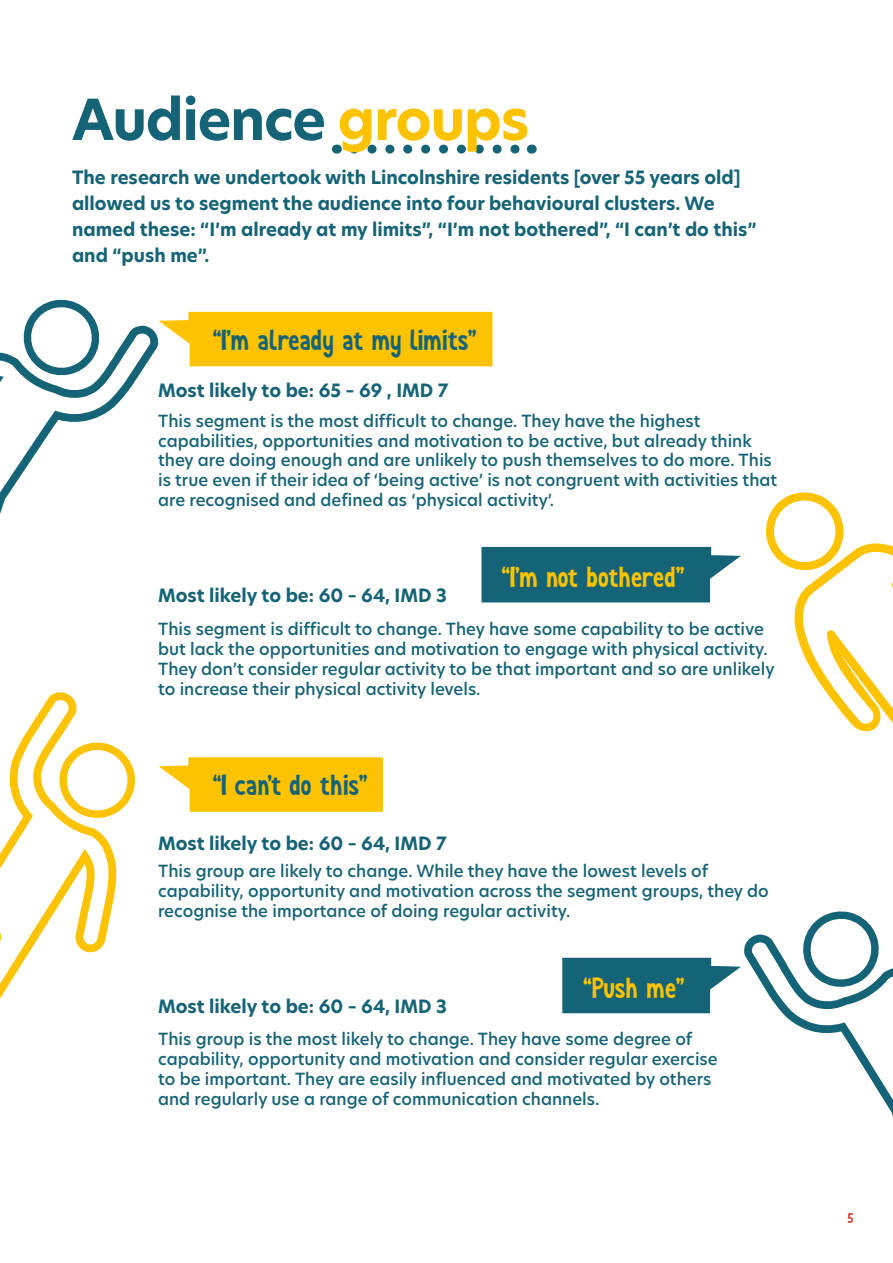
<style>
.page{position:relative;width:893px;height:1263px;background:#fff}
.page>*{position:absolute;margin:0;border:0;box-sizing:border-box;transform-origin:0 0}
.t1{font:700 55.35px "Hero New";letter-spacing:-.02em;color:#156376}
.t2{font:29.25px "Joy For Fun";letter-spacing:-.04em;color:#156376}
.t3{font:29.25px "Joy For Fun";letter-spacing:-.05em;color:#fdc300}
.t4{font:700 18px/25.8px "Hero New";color:#156376}
.t5{font:500 16.5px/19.8px "Hero New";color:#156376}
.t6{font:14.1px "Joy For Fun";color:#ce2b1f}
.s1{color:#fdc300}
</style>
<div class="page">
<svg style="left:159px;top:312px;width:333px;height:54px;background:#fdc712"></svg>
<svg style="left:159px;top:757px;width:224px;height:55px;background:#fdc91d"></svg>
<svg style="left:481px;top:547px;width:260px;height:55px;background:#2b7182"></svg>
<svg style="left:562px;top:958px;width:179px;height:55px;background:#347888"></svg>
<svg style="left:354px;top:145px;width:166px;height:9px"></svg>
<svg style="left:0;top:325px;width:159px;height:189px"></svg>
<svg style="left:18px;top:299px;width:86px;height:77px"></svg>
<svg style="left:744px;top:934px;width:149px;height:183px"></svg>
<svg style="left:798px;top:911px;width:86px;height:77px"></svg>
<svg style="left:766px;top:492px;width:127px;height:240px"></svg>
<svg style="left:0;top:692px;width:135px;height:307px"></svg>
<h1 class="t1" style="left:72px;top:82px;width:459px">Audience <span class="s1">groups</span></h1>
<p class="t4" style="left:72px;top:165px;width:686px">The research we undertook with Lincolnshire residents [over 55 years old] allowed us to segment the audience into four behavioural clusters. We named these: “I’m already at my limits”, “I’m not bothered”, “I can’t do this” and “push me”.</p>
<h2 class="t2" style="left:213px;top:323px;width:266px">“I’m already at my limits”</h2>
<p class="t4" style="left:158px;top:377px;width:292px">Most likely to be: 65 – 69 , IMD 7</p>
<p class="t5" style="left:158px;top:411px;width:621px">This segment is the most difficult to change. They have the highest capabilities, opportunities and motivation to be active, but already think they are doing enough and are unlikely to push themselves to do more. This is true even if their idea of ‘being active’ is not congruent with activities that are recognised and defined as ‘physical activity’.</p>
<p class="t4" style="left:158px;top:583px;width:290px">Most likely to be: 60 – 64, IMD 3</p>
<h2 class="t3" style="left:501px;top:560px;width:185px">“I’m not bothered”</h2>
<p class="t5" style="left:158px;top:619px;width:618px">This segment is difficult to change. They have some capability to be active but lack the opportunities and motivation to engage with physical activity.<br>They don’t consider regular activity to be that important and so are unlikely to increase their physical activity levels.</p>
<h2 class="t2" style="left:213px;top:769px;width:157px">“I can’t do this”</h2>
<p class="t4" style="left:158px;top:831px;width:290px">Most likely to be: 60 – 64, IMD 7</p>
<p class="t5" style="left:158px;top:861px;width:612px">This group are likely to change. While they have the lowest levels of capability, opportunity and motivation across the segment groups, they do recognise the importance of doing regular activity.</p>
<p class="t4" style="left:158px;top:994px;width:290px">Most likely to be: 60 – 64, IMD 3</p>
<h2 class="t3" style="left:583px;top:971px;width:104px">“Push me”</h2>
<p class="t5" style="left:158px;top:1029px;width:561px">This group is the most likely to change. They have some degree of capability, opportunity and motivation and consider regular exercise to be important. They are easily influenced and motivated by others and regularly use a range of communication channels.</p>
<p class="t6" style="left:847px;top:1211px;width:8px">5</p>
</div>
